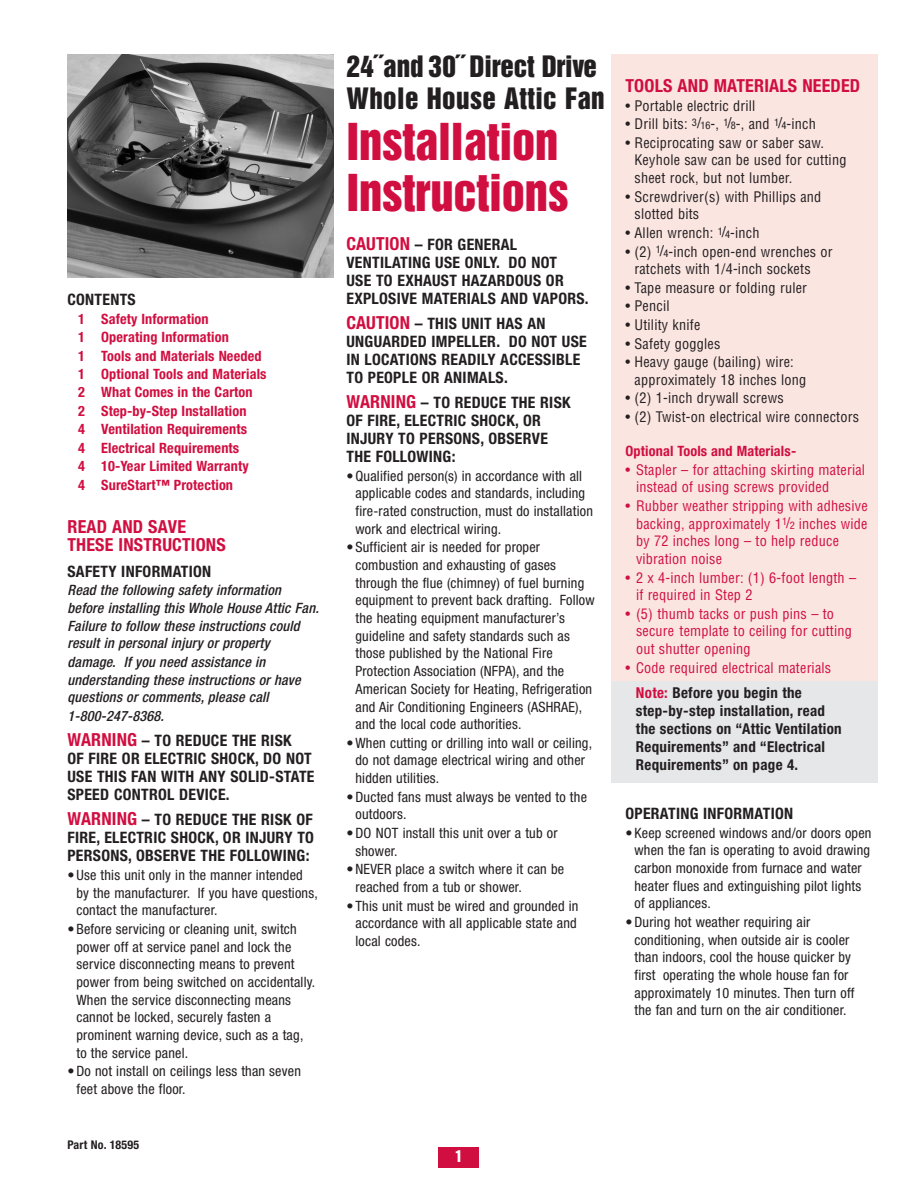
<style>
.page{position:relative;width:918px;height:1188px;background:#fff}
.page>*{position:absolute;margin:0;border:0;box-sizing:border-box;transform-origin:0 0}
.t1{font:46.5px/51px "Helvetica Inserat";letter-spacing:-.005em;color:#d10e40}
.t2{font:27px/32.1px "Helvetica Inserat";letter-spacing:.015em;color:#231f20}
.t3{font:700 condensed 18px/18px "Helvetica Neue";letter-spacing:.01em;color:#d10e40}
.t4{font:700 condensed 15.75px/18px "Helvetica Neue";letter-spacing:.02em;color:#231f20}
.t5{font:700 condensed 15px/18px "Helvetica Neue";letter-spacing:.02em;color:#231f20}
.t6{font:15px "Helvetica Inserat";color:#fff}
.t7{font:condensed 14.25px/17.7px "Helvetica Neue";letter-spacing:.015em;color:#231f20}
.t8{font:condensed 14.25px/17.7px "Helvetica";letter-spacing:.015em;color:#231f20}
.t9{font:condensed 14.25px/17.7px "Helvetica";letter-spacing:.015em;color:#d10e40}
.t10{font:700 condensed 14.25px/18.5px "Helvetica Neue";letter-spacing:.01em;color:#d10e40}
.t11{font:italic 500 condensed 14.25px/18px "Helvetica Neue";letter-spacing:.015em;color:#231f20}
.t12{font:700 condensed 12px "Helvetica Neue";letter-spacing:.015em;color:#231f20}
.s1{font-size:18px;color:#d10e40}
.s2{font-family:"Helvetica Neue";font-size:15px}
.s3{font-family:"Helvetica Neue";font-size:10.5px}
.s4{color:#d10e40}
</style>
<div class="page">
<div style="left:439px;top:1148px;width:40px;height:20px;background:#d10e40"></div>
<div style="left:611px;top:54px;width:267px;height:707px;background:#fae5e1"></div>
<div style="left:611px;top:681px;width:267px;height:102px;background:#e6e7e9"></div>
<img style="left:68px;top:54px;width:266px;height:223px">
<p class="t4" style="left:68px;top:292px;width:70px">CONTENTS</p>
<p class="t10" style="left:78px;top:311px;width:190px">1 Safety Information<br>1 Operating Information<br>1 Tools and Materials Needed<br>1 Optional Tools and Materials<br>2 What Comes in the Carton<br>2 Step-by-Step Installation<br>4 Ventilation Requirements<br>4 Electrical Requirements<br>4 10-Year Limited Warranty<br>4 SureStart™ Protection</p>
<p class="t3" style="left:68px;top:520px;width:160px">READ AND SAVE<br>THESE INSTRUCTIONS</p>
<p class="t4" style="left:68px;top:563px;width:145px">SAFETY INFORMATION</p>
<p class="t11" style="left:68px;top:582px;width:253px">Read the following safety information before installing this Whole House Attic Fan.<br>Failure to follow these instructions could result in personal injury or property damage. If you need assistance in understanding these instructions or have questions or comments, please call 1-800-247-8368.</p>
<p class="t4" style="left:67px;top:733px;width:249px"><span class="s1">WARNING</span> – TO REDUCE THE RISK<br>OF FIRE OR ELECTRIC SHOCK, DO NOT<br>USE THIS FAN WITH ANY SOLID-STATE<br>SPEED CONTROL DEVICE.</p>
<p class="t4" style="left:67px;top:812px;width:248px;text-align:justify"><span class="s1">WARNING</span> – TO REDUCE THE RISK OF FIRE, ELECTRIC SHOCK, OR INJURY TO PERSONS, OBSERVE THE FOLLOWING:</p>
<p class="t7" style="left:77px;top:867px;width:243px;text-indent:-9px">•Use this unit only in the manner intended by the manufacturer. If you have questions, contact the manufacturer.</p>
<p class="t7" style="left:77px;top:921px;width:240px;text-indent:-9px">• Before servicing or cleaning unit, switch power off at service panel and lock the service disconnecting means to prevent power from being switched on accidentally.<br>When the service disconnecting means cannot be locked, securely fasten a prominent warning device, such as a tag, to the service panel.</p>
<p class="t7" style="left:77px;top:1064px;width:226px;text-indent:-9px">•Do not install on ceilings less than seven feet above the floor.</p>
<p class="t12" style="left:68px;top:1141px;width:73px">Part No. 18595</p>
<h2 class="t2" style="left:346px;top:52px;width:260px">24˝and 30˝ Direct Drive<br>Whole House Attic Fan</h2>
<h1 class="t1" style="left:346px;top:119px;width:224px">Installation<br>Instructions</h1>
<p class="t4" style="left:346px;top:237px;width:244px"><span class="s1">CAUTION</span> – FOR GENERAL<br>VENTILATING USE ONLY. DO NOT<br>USE TO EXHAUST HAZARDOUS OR<br>EXPLOSIVE MATERIALS AND VAPORS.</p>
<p class="t4" style="left:346px;top:316px;width:242px"><span class="s1">CAUTION</span> – THIS UNIT HAS AN<br>UNGUARDED IMPELLER. DO NOT USE<br>IN LOCATIONS READILY ACCESSIBLE<br>TO PEOPLE OR ANIMALS.</p>
<p class="t4" style="left:346px;top:395px;width:226px"><span class="s1">WARNING</span> – TO REDUCE THE RISK<br>OF FIRE, ELECTRIC SHOCK, OR<br>INJURY TO PERSONS, OBSERVE<br>THE FOLLOWING:</p>
<p class="t7" style="left:356px;top:468px;width:239px;text-indent:-9px">•Qualified person(s) in accordance with all applicable codes and standards, including fire-rated construction, must do installation work and electrical wiring.</p>
<p class="t7" style="left:355px;top:540px;width:241px;text-indent:-9px">•Sufficient air is needed for proper combustion and exhausting of gases through the flue (chimney) of fuel burning equipment to prevent back drafting. Follow the heating equipment manufacturer’s guideline and safety standards such as those published by the National Fire Protection Association (NFPA), and the American Society for Heating, Refrigeration and Air Conditioning Engineers (ASHRAE), and the local code authorities.</p>
<p class="t7" style="left:355px;top:735px;width:238px;text-indent:-9px">•When cutting or drilling into wall or ceiling, do not damage electrical wiring and other hidden utilities.</p>
<p class="t7" style="left:355px;top:789px;width:233px;text-indent:-9px">•Ducted fans must always be vented to the outdoors.</p>
<p class="t7" style="left:355px;top:825px;width:204px;text-indent:-9px">•DO NOT install this unit over a tub or shower.</p>
<p class="t7" style="left:355px;top:862px;width:210px;text-indent:-9px">•NEVER place a switch where it can be reached from a tub or shower.</p>
<p class="t7" style="left:355px;top:898px;width:225px;text-indent:-9px">•This unit must be wired and grounded in accordance with all applicable state and local codes.</p>
<p class="t3" style="left:626px;top:78px;width:236px">TOOLS AND MATERIALS NEEDED</p>
<p class="t8" style="left:626px;top:97px;width:131px">• Portable electric drill</p>
<p class="t8" style="left:626px;top:115px;width:192px">• Drill bits: <sup>3</sup><span class="s2">/</span><span class="s3">16</span>-, <sup>1</sup><span class="s2">/</span><span class="s3">8</span>-, and <sup>1</sup><span class="s2">/</span><span class="s3">4</span>-inch</p>
<p class="t8" style="left:635px;top:134px;width:213px;text-indent:-9px">• Reciprocating saw or saber saw.<br>Keyhole saw can be used for cutting sheet rock, but not lumber.</p>
<p class="t8" style="left:635px;top:188px;width:188px;text-indent:-9px">• Screwdriver(s) with Phillips and slotted bits</p>
<p class="t8" style="left:626px;top:224px;width:136px">• Allen wrench: <sup>1</sup><span class="s2">/</span><span class="s3">4</span>-inch</p>
<p class="t8" style="left:635px;top:243px;width:200px;text-indent:-9px">• (2) <sup>1</sup><span class="s2">/</span><span class="s3">4</span>-inch open-end wrenches or ratchets with 1/4-inch sockets</p>
<p class="t8" style="left:626px;top:279px;width:183px">• Tape measure or folding ruler</p>
<p class="t8" style="left:626px;top:298px;width:46px">• Pencil</p>
<p class="t8" style="left:626px;top:316px;width:76px">• Utility knife</p>
<p class="t8" style="left:626px;top:335px;width:96px">• Safety goggles</p>
<p class="t8" style="left:635px;top:353px;width:173px;text-indent:-9px">• Heavy gauge (bailing) wire: approximately 18 inches long</p>
<p class="t8" style="left:626px;top:390px;width:160px">• (2) 1-inch drywall screws</p>
<p class="t8" style="left:626px;top:408px;width:235px">• (2) Twist-on electrical wire connectors</p>
<p class="t10" style="left:626px;top:443px;width:172px">Optional Tools and Materials-</p>
<p class="t9" style="left:636px;top:461px;width:231px;text-indent:-10px">• Stapler – for attaching skirting material instead of using screws provided</p>
<p class="t9" style="left:636px;top:497px;width:233px;text-indent:-10px">• Rubber weather stripping with adhesive backing, approximately 1<sup>1</sup><span class="s2">/</span><span class="s3">2</span> inches wide by 72 inches long – to help reduce vibration noise</p>
<p class="t9" style="left:636px;top:569px;width:222px;text-indent:-10px">• 2 x 4-inch lumber: (1) 6-foot length – if required in Step 2</p>
<p class="t9" style="left:636px;top:605px;width:217px;text-indent:-10px">• (5) thumb tacks or push pins – to secure template to ceiling for cutting out shutter opening</p>
<p class="t9" style="left:626px;top:659px;width:207px">• Code required electrical materials</p>
<p class="t5" style="left:636px;top:685px;width:207px"><span class="s4">Note:</span> Before you begin the step-by-step installation, read the sections on “Attic Ventilation<br>Requirements” and “Electrical<br>Requirements” on page 4.</p>
<p class="t4" style="left:626px;top:806px;width:169px">OPERATING INFORMATION</p>
<p class="t7" style="left:634px;top:825px;width:239px;text-indent:-9px">•Keep screened windows and/or doors open when the fan is operating to avoid drawing carbon monoxide from furnace and water heater flues and extinguishing pilot lights of appliances.</p>
<p class="t7" style="left:634px;top:914px;width:222px;text-indent:-9px">•During hot weather requiring air conditioning, when outside air is cooler than indoors, cool the house quicker by first operating the whole house fan for approximately 10 minutes. Then turn off the fan and turn on the air conditioner.</p>
<p class="t6" style="left:455px;top:1150px;width:9px">1</p>
</div>
